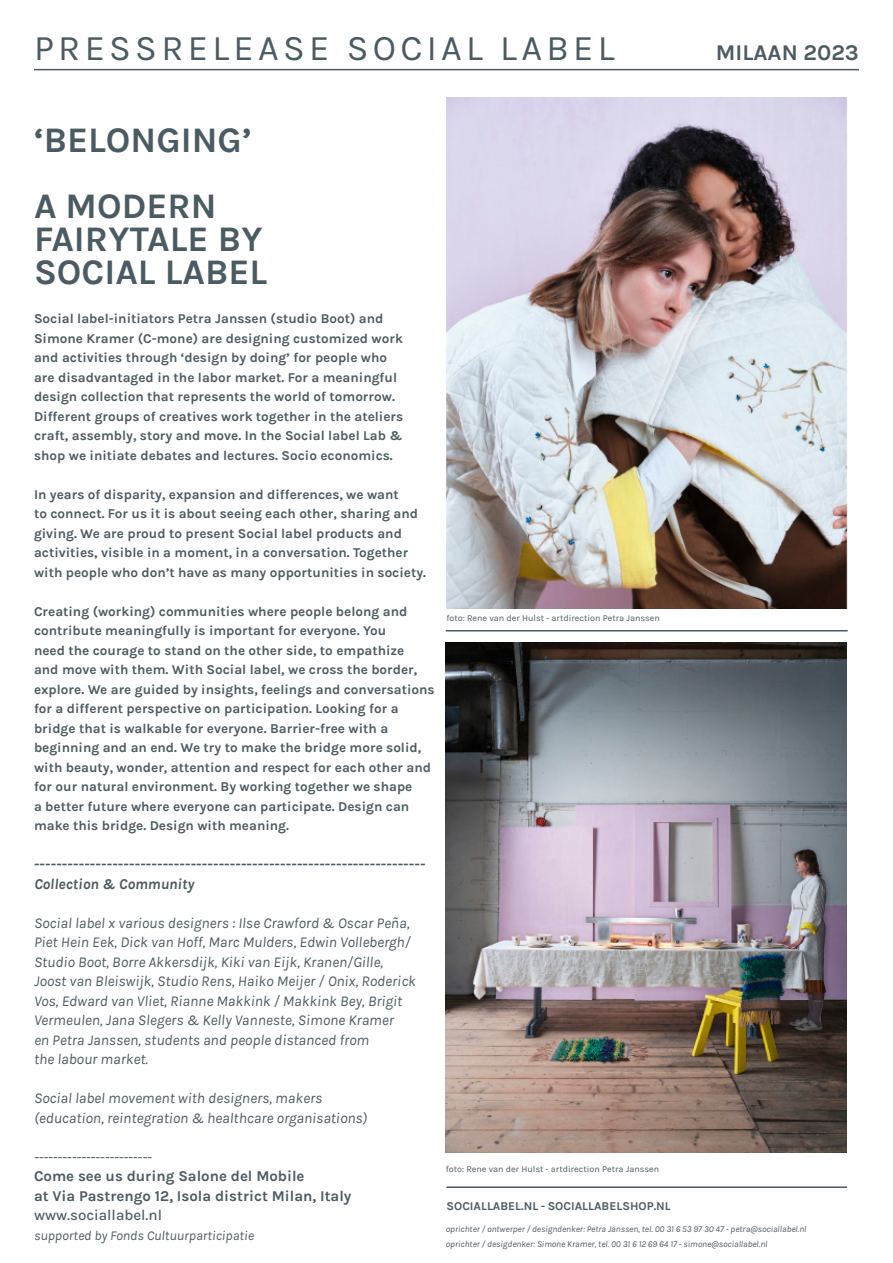
<style>
.page{position:relative;width:893px;height:1263px;background:#fff}
.page>*{position:absolute;margin:0;border:0;box-sizing:border-box;transform-origin:0 0}
.t1{font:700 36px "Karla";color:#4b5b63}
.pressrelease{font:36px "Karla";letter-spacing:.12em;color:#4b5b63}
.t2{font:700 22.5px "Karla";color:#4b5b63}
.bold{font:italic 15px/19.5px "Karla";color:#4b5b63}
.bold-2{font:700 15px "Karla";color:#4b5b63}
.bold-3{font:italic 700 15px "Karla";color:#4b5b63}
.bold-4{font:500 15px "Karla";color:#4b5b63}
.bold-5{font:700 13.5px/19.5px "Karla";color:#4b5b63}
.bold-6{font:italic 13.5px "Karla";color:#4b5b63}
.t3{font:700 12px "Karla";color:#4b5b63}
.t4{font:italic 9px "Karla";color:#4b5b63}
.t5{font:9px "Karla";color:#4b5b63}
</style>
<div class="page">
<img style="left:446px;top:642px;width:400px;height:511px">
<hr style="left:34px;top:69px;width:825px;height:1px;background:#4b5b63">
<hr style="left:446px;top:1186px;width:401px;height:2px;background:#4b5b63">
<img style="left:446px;top:98px;width:401px;height:510px">
<hr style="left:446px;top:630px;width:402px;height:1px;background:#4b5b63">
<p class="pressrelease" style="left:34px;top:28px;width:582px">PRESSRELEASE SOCIAL LABEL</p>
<p class="t1" style="left:34px;top:119px;width:219px">‘BELONGING’</p>
<p class="t2" style="left:716px;top:39px;width:145px">MILAAN 2023</p>
<p class="t1" style="left:34px;top:185px;width:184px">A MODERN</p>
<p class="t1" style="left:34px;top:218px;width:230px">FAIRYTALE BY</p>
<p class="t1" style="left:34px;top:251px;width:235px">SOCIAL LABEL</p>
<p class="bold-5" style="left:34px;top:309px;width:351px">Social label-initiators Petra Janssen (studio Boot) and</p>
<p class="bold-5" style="left:34px;top:328px;width:370px">Simone Kramer (C-mone) are designing customized work</p>
<p class="bold-5" style="left:34px;top:348px;width:355px">and activities through ‘design by doing’ for people who</p>
<p class="bold-5" style="left:34px;top:367px;width:371px">are disadvantaged in the labor market. For a meaningful design collection that represents the world of tomorrow.<br>Different groups of creatives work together in the ateliers craft, assembly, story and move. In the Social label Lab &amp; shop we initiate debates and lectures. Socio economics.</p>
<p class="bold-5" style="left:34px;top:484px;width:366px">In years of disparity, expansion and differences, we want</p>
<p class="bold-5" style="left:34px;top:504px;width:394px">to connect. For us it is about seeing each other, sharing and giving. We are proud to present Social label products and activities, visible in a moment, in a conversation. Together with people who don’t have as many opportunities in society.</p>
<p class="bold-5" style="left:34px;top:601px;width:375px">Creating (working) communities where people belong and contribute meaningfully is important for everyone. You</p>
<p class="bold-5" style="left:34px;top:640px;width:372px">need the courage to stand on the other side, to empathize</p>
<p class="bold-5" style="left:34px;top:660px;width:402px">and move with them. With Social label, we cross the border, explore. We are guided by insights, feelings and conversations for a different perspective on participation. Looking for a bridge that is walkable for everyone. Barrier-free with a beginning and an end. We try to make the bridge more solid, with beauty, wonder, attention and respect for each other and for our natural environment. By working together we shape<br>a better future where everyone can participate. Design can make this bridge. Design with meaning.</p>
<p class="bold-2" style="left:34px;top:855px;width:393px">----------------------------------------------------------------------</p>
<p class="bold-3" style="left:34px;top:875px;width:162px">Collection &amp; Community</p>
<p class="bold" style="left:34px;top:913px;width:377px">Social label x various designers : Ilse Crawford &amp; Oscar Peña,</p>
<p class="bold" style="left:34px;top:933px;width:383px">Piet Hein Eek, Dick van Hoff, Marc Mulders, Edwin Vollebergh/ Studio Boot, Borre Akkersdijk, Kiki van Eijk, Kranen/Gille, Joost van Bleiswijk, Studio Rens, Haiko Meijer / Onix, Roderick Vos, Edward van Vliet, Rianne Makkink / Makkink Bey, Brigit Vermeulen, Jana Slegers &amp; Kelly Vanneste, Simone Kramer</p>
<p class="bold" style="left:34px;top:1030px;width:337px">en Petra Janssen, students and people distanced from</p>
<p class="bold" style="left:34px;top:1050px;width:115px">the labour market.</p>
<p class="bold" style="left:34px;top:1089px;width:290px">Social label movement with designers, makers</p>
<p class="bold" style="left:34px;top:1108px;width:335px">(education, reintegration &amp; healthcare organisations)</p>
<p class="bold" style="left:34px;top:1147px;width:119px">-------------------------</p>
<p class="bold-2" style="left:34px;top:1167px;width:272px">Come see us during Salone del Mobile</p>
<p class="bold-2" style="left:34px;top:1187px;width:319px">at Via Pastrengo 12, Isola district Milan, Italy</p>
<p class="bold-4" style="left:34px;top:1205px;width:130px">www.sociallabel.nl</p>
<p class="bold-6" style="left:34px;top:1228px;width:222px">supported by Fonds Cultuurparticipatie</p>
<p class="t5" style="left:446px;top:613px;width:215px">foto: Rene van der Hulst - artdirection Petra Janssen</p>
<p class="t5" style="left:446px;top:1164px;width:215px">foto: Rene van der Hulst - artdirection Petra Janssen</p>
<p class="t3" style="left:446px;top:1199px;width:226px">SOCIALLABEL.NL - SOCIALLABELSHOP.NL</p>
<p class="t4" style="left:446px;top:1224px;width:362px">oprichter / ontwerper / designdenker: Petra Janssen, tel. 00 31 6 53 97 30 47 - petra@sociallabel.nl</p>
<p class="t4" style="left:446px;top:1239px;width:323px">oprichter / desigdenker: Simone Kramer, tel. 00 31 6 12 69 64 17 - simone@sociallabel.nl</p>
</div>
